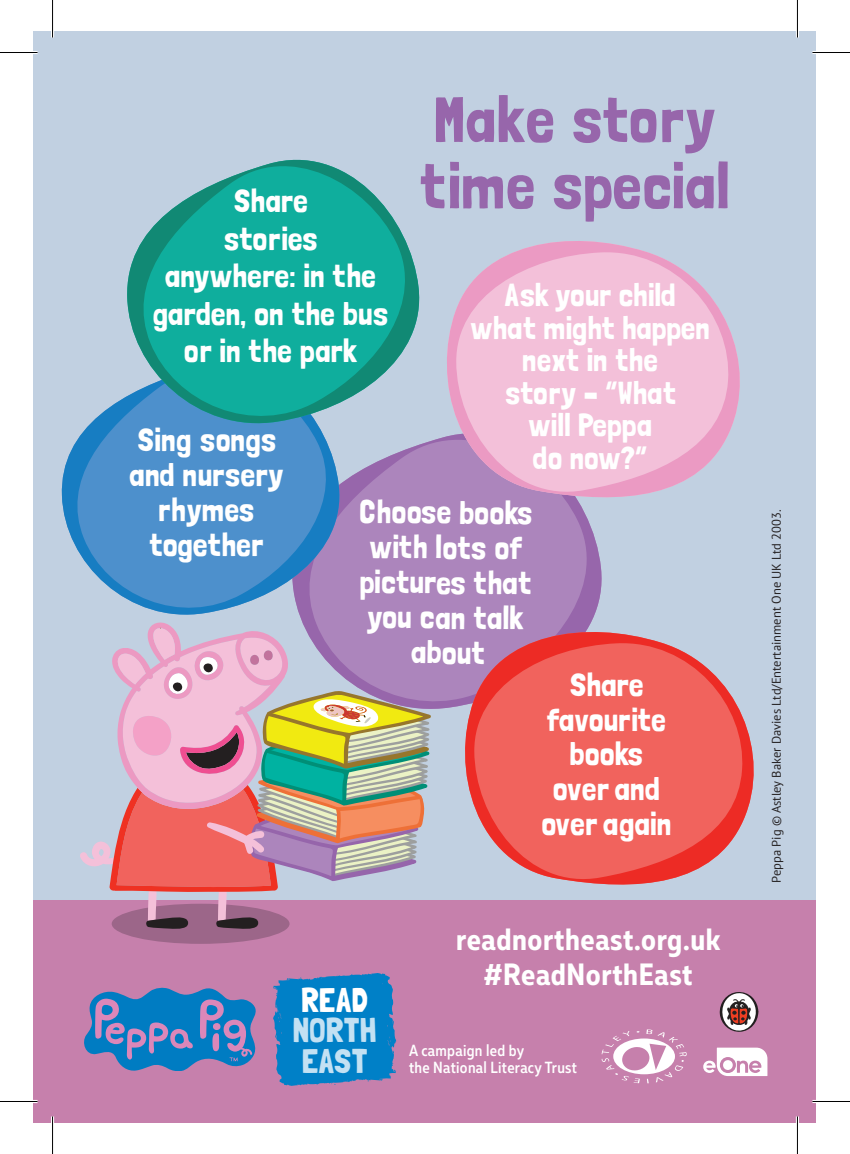
<style>
.page{position:relative;width:850px;height:1154px;background:#fff}
.page>*{position:absolute;margin:0;border:0;box-sizing:border-box;transform-origin:0 0}
.t1{font:64.5px "Londrina Solid";color:#9766ab}
.t2{font:34.25px/30.5px "Londrina Solid";color:#c3e1f3}
.t3{font:34.25px "Londrina Solid";color:#fff}
.t4{font:32.5px/35px "Londrina Solid";color:#fff;text-align:center}
.t5{font:32px/32.5px "Londrina Solid";color:#fff;text-align:center}
.t6{font:700 30.75px/35.5px "Muller Narrow";letter-spacing:.02em;color:#fff;text-align:center}
.t7{font:500 16px/17.5px "Muller Narrow";letter-spacing:.02em;color:#fff}
.t8{font:12.5px "PT Sans";color:#231f20}
</style>
<div class="page">
<div style="left:34px;top:31px;width:781px;height:1092px;background:#c1d0e1"></div>
<svg style="left:346px;top:441px;width:256px;height:268px;background:#ab86bc"></svg>
<div style="left:34px;top:901px;width:781px;height:222px;background:#c680ac"></div>
<div style="left:112px;top:904px;width:177px;height:40px;background:#9c6689;border-radius:50%"></div>
<svg style="left:61px;top:397px;width:285px;height:223px;fill:#4d90cc"></svg>
<svg style="left:80px;top:620px;width:351px;height:309px"></svg>
<svg style="left:125px;top:159px;width:295px;height:278px;fill:#0fae9d"></svg>
<svg style="left:719px;top:992px;width:39px;height:40px"></svg>
<svg style="left:273px;top:973px;width:123px;height:113px;background:#1880c3"></svg>
<svg style="left:703px;top:1047px;width:64px;height:29px"></svg>
<svg style="left:84px;top:988px;width:171px;height:83px"></svg>
<svg style="left:601px;top:1029px;width:85px;height:54px"></svg>
<svg style="left:449px;top:619px;width:305px;height:266px;fill:#f1635d"></svg>
<svg style="left:431px;top:241px;width:309px;height:264px;fill:#f3c0d9"></svg>
<hr style="left:0;top:51px;width:38px;height:3px;background:#fff">
<hr style="left:812px;top:51px;width:37px;height:3px;background:#fff">
<hr style="left:0;top:1100px;width:38px;height:3px;background:#fff">
<hr style="left:812px;top:1100px;width:37px;height:3px;background:#fff">
<hr style="left:51px;top:0;width:3px;height:38px;background:#fff">
<hr style="left:51px;top:1116px;width:3px;height:38px;background:#fff">
<hr style="left:795px;top:0;width:3px;height:38px;background:#fff">
<hr style="left:795px;top:1116px;width:3px;height:38px;background:#fff">
<hr style="left:0;top:52px;width:38px;height:1px;background:#000">
<hr style="left:812px;top:52px;width:37px;height:1px;background:#000">
<hr style="left:0;top:1101px;width:38px;height:1px;background:#000">
<hr style="left:812px;top:1101px;width:37px;height:1px;background:#000">
<hr style="left:52px;top:0;width:1px;height:38px;background:#000">
<hr style="left:52px;top:1116px;width:1px;height:38px;background:#000">
<hr style="left:796px;top:0;width:1px;height:38px;background:#000">
<hr style="left:796px;top:1116px;width:1px;height:38px;background:#000">
<p class="t4" style="left:233px;top:183px;width:76px">Share</p>
<h1 class="t1" style="left:433px;top:82px;width:283px">Make story</h1>
<h1 class="t1" style="left:419px;top:148px;width:311px">time special</h1>
<p class="t4" style="left:153px;top:219px;width:237px;line-height:37.5px">stories<br>anywhere: in the garden, on the bus or in the park</p>
<p class="t5" style="left:470px;top:278px;width:241px">Ask your child what might happen next in the<br>story – “What<br>will Peppa<br>do now?”</p>
<p class="t4" style="left:129px;top:422px;width:156px">Sing songs and nursery rhymes together</p>
<p class="t4" style="left:359px;top:494px;width:175px">Choose books with lots of pictures that you can talk about</p>
<p class="t4" style="left:540px;top:667px;width:132px">Share favourite books over and over again</p>
<p class="t3" style="left:301px;top:979px;width:68px">READ</p>
<p class="t2" style="left:292px;top:1014px;width:85px">NORTH<br>EAST</p>
<p class="t6" style="left:456px;top:921px;width:265px">readnortheast.org.uk #ReadNorthEast</p>
<p class="t7" style="left:409px;top:1041px;width:169px">A campaign led by<br>the National Literacy Trust</p>
<p class="t8" style="left:767px;top:883px;width:375px;rotate:-90deg">Peppa Pig © Astley Baker Davies Ltd/Entertainment One UK Ltd 2003.</p>
</div>
